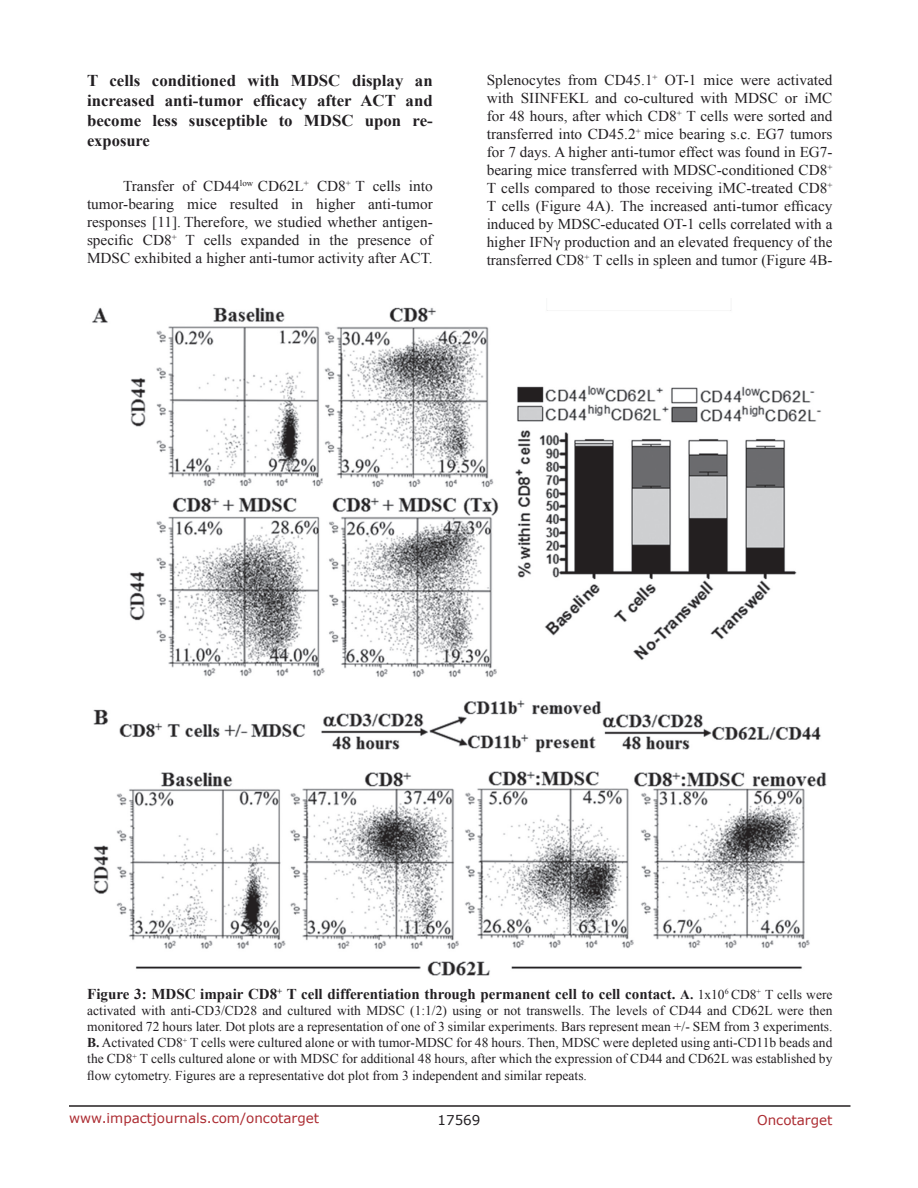
<style>
.page{position:relative;width:918px;height:1188px;background:#fff}
.page>*{position:absolute;margin:0;border:0;box-sizing:border-box;transform-origin:0 0}
.SubHeading{font:700 16.5px/19.8px "Times New Roman";color:#221f22;text-align:justify}
.BodyText{font:15px/18px "Times New Roman";color:#221f22;text-align:justify}
.FigureText{font:700 15px "Times New Roman";color:#221f22}
.FigureText-2{font:13.5px/16.2px "Times New Roman";color:#221f22;text-align:justify}
.t1{font:13.5px "Verdana";color:#ac2b31}
.t2{font:13.5px "Verdana";color:#221f22}
.s1{font-size:13.5px}
.s2{font-weight:400;font-size:13.5px}
.s3{font-weight:700}
</style>
<div class="page">
<hr style="left:69px;top:1105px;width:781px;height:2px;background:#231f20">
<img style="left:92px;top:307px;width:735px;height:669px">
<p class="SubHeading" style="left:87px;top:70px;width:347px">T cells conditioned with MDSC display an increased anti-tumor efficacy after ACT and become less susceptible to MDSC upon re&shy;exposure</p>
<p class="BodyText" style="left:87px;top:176px;width:347px;text-indent:36px">Transfer of CD44<sup>low</sup> CD62L<sup>+</sup> CD8<sup>+</sup> T cells into tumor-bearing mice resulted in higher anti-tumor responses [11]. Therefore, we studied whether antigen&shy;specific CD8<sup>+</sup> T cells expanded in the presence of MDSC exhibited a higher anti-tumor activity after ACT.</p>
<p class="BodyText" style="left:487px;top:71px;width:347px">Splenocytes from CD45.1<sup>+</sup> OT-1 mice were activated with SIINFEKL and co-cultured with MDSC or iMC for 48 hours, after which CD8<sup>+</sup> T cells were sorted and transferred into CD45.2<sup>+</sup> mice bearing s.c. EG7 tumors for 7 days. A higher anti-tumor effect was found in EG7- bearing mice transferred with MDSC-conditioned CD8<sup>+ </sup>T cells compared to those receiving iMC-treated CD8<sup>+ </sup>T cells (Figure 4A). The increased anti-tumor efficacy induced by MDSC-educated OT-1 cells correlated with a higher IFNγ production and an elevated frequency of the transferred CD8<sup>+</sup> T cells in spleen and tumor (Figure 4B-</p>
<p class="FigureText" style="left:87px;top:983px;width:747px">Figure 3: MDSC impair CD8<sup>+</sup> T cell differentiation through permanent cell to cell contact. <span class="s1">A.</span> <span class="s2">1x10</span><sup>6</sup> <span class="s2">CD8</span><sup>+</sup> <span class="s2">T cells were</span></p>
<p class="FigureText-2" style="left:87px;top:1002px;width:747px">activated with anti-CD3/CD28 and cultured with MDSC (1:1/2) using or not transwells. The levels of CD44 and CD62L were then monitored 72 hours later. Dot plots are a representation of one of 3 similar experiments. Bars represent mean +/- SEM from 3 experiments.<br><span class="s3">B.</span> Activated CD8<sup>+</sup> T cells were cultured alone or with tumor-MDSC for 48 hours. Then, MDSC were depleted using anti-CD11b beads and the CD8<sup>+</sup> T cells cultured alone or with MDSC for additional 48 hours, after which the expression of CD44 and CD62L was established by flow cytometry. Figures are a representative dot plot from 3 independent and similar repeats.</p>
<p class="t1" style="left:69px;top:1109px;width:252px">www.impactjournals.com/oncotarget</p>
<p class="t2" style="left:438px;top:1111px;width:44px">17569</p>
<p class="t1" style="left:757px;top:1111px;width:77px">Oncotarget</p>
</div>
